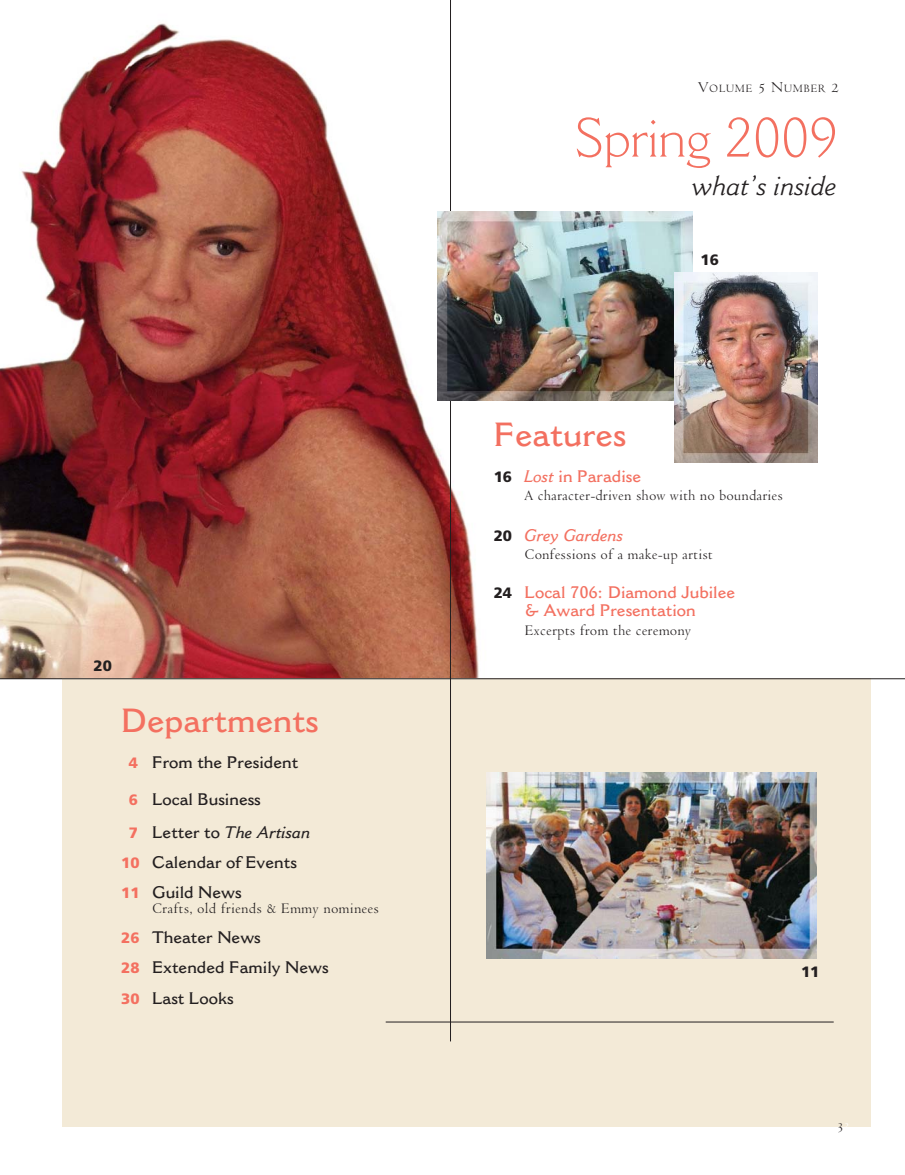
<style>
.page{position:relative;width:905px;height:1175px;background:#fff}
.page>*{position:absolute;margin:0;border:0;box-sizing:border-box;transform-origin:0 0}
.t1{font:300 54px "Cantoria";color:#f37060}
.t2{font:600 33px "Cantoria";color:#f37060}
.t3{font:italic 27px "Cantoria";color:#231f20}
.t4{font:600 16.5px/30.6px "Cantoria";color:#231f20}
.t5{font:600 16.5px/18px "Cantoria";color:#f37060;text-align:center}
.t6{font:italic 600 16.5px "Cantoria";color:#f37060}
.t7{font:15.75px "Venetian 301 BT";letter-spacing:-.005em;color:#231f20}
.t8{font:900 15px "Frutiger";color:#231f20}
.t9{font:15px "Venetian 301 BT";color:#231f20}
.t10{font:12.15px "Venetian 301 BT";letter-spacing:.035em;color:#231f20}
.s1{font-family:"Frutiger";font-weight:900;font-size:15px;color:#f37060}
.s2{font-style:italic}
.s3{font-size:16.2px}
.s4{font-family:"Frutiger";font-weight:900;font-size:15px;color:#231f20}
.s5{font-family:"Frutiger";font-weight:900;font-style:normal;font-size:15px;color:#231f20}
.s6{color:#fff}
</style>
<div class="page">
<img style="left:0;top:23px;width:500px;height:655px">
<div style="left:62px;top:678px;width:808px;height:448px;background:#f3ead7"></div>
<hr style="left:450px;top:0;width:1px;height:1041px;background:#231f20">
<hr style="left:0;top:678px;width:904px;height:1px;background:#231f20">
<hr style="left:386px;top:1021px;width:447px;height:1px;background:#231f20">
<img style="left:437px;top:211px;width:255px;height:189px">
<img style="left:674px;top:272px;width:143px;height:190px">
<img style="left:486px;top:773px;width:330px;height:185px">
<p class="t8" style="left:93px;top:659px;width:20px">20</p>
<h2 class="t2" style="left:121px;top:708px;width:199px">Departments</h2>
<p class="t4" style="left:129px;top:748px;width:171px"><span class="s1">4</span> From the President</p>
<p class="t4" style="left:129px;top:783px;width:183px;line-height:33px"><span class="s1">6</span> Local Business<br><span class="s1">7</span> Letter to <span class="s2">The Artisan</span></p>
<p class="t4" style="left:121px;top:848px;width:177px;line-height:30px"><span class="s1">10</span> Calendar of Events<br><span class="s1">11</span> Guild News</p>
<p class="t7" style="left:152px;top:898px;width:229px">Crafts, old friends &amp; Emmy nominees</p>
<p class="t4" style="left:121px;top:923px;width:209px"><span class="s1">26</span> Theater News<br><span class="s1">28</span> Extended Family News<br><span class="s1">30</span> Last Looks</p>
<p class="t10" style="left:698px;top:81px;width:143px"><span class="s3">V</span>OLUME <span class="s3">5 N</span>UMBER <span class="s3">2</span></p>
<h1 class="t1" style="left:574px;top:117px;width:265px">Spring 2009</h1>
<h3 class="t3" style="left:692px;top:175px;width:146px">what’s inside</h3>
<p class="t8" style="left:700px;top:254px;width:20px">16</p>
<h2 class="t2" style="left:494px;top:422px;width:134px">Features</h2>
<p class="t5" style="left:494px;top:469px;width:149px"><span class="s4">16</span> <span class="s2">Lost</span> in Paradise</p>
<p class="t7" style="left:524px;top:485px;width:260px">A character-driven show with no boundaries</p>
<p class="t6" style="left:494px;top:529px;width:131px"><span class="s5">20</span> Grey Gardens</p>
<p class="t7" style="left:524px;top:544px;width:190px">Confessions of a make-up artist</p>
<p class="t5" style="left:494px;top:585px;width:243px"><span class="s4">24</span> Local 706: Diamond Jubilee &amp; Award Presentation</p>
<p class="t7" style="left:524px;top:620px;width:168px">Excerpts from the ceremony</p>
<p class="t8" style="left:801px;top:966px;width:20px">11</p>
<p class="t9" style="left:836px;top:1117px;width:16px">3<span class="s6">3</span></p>
</div>
